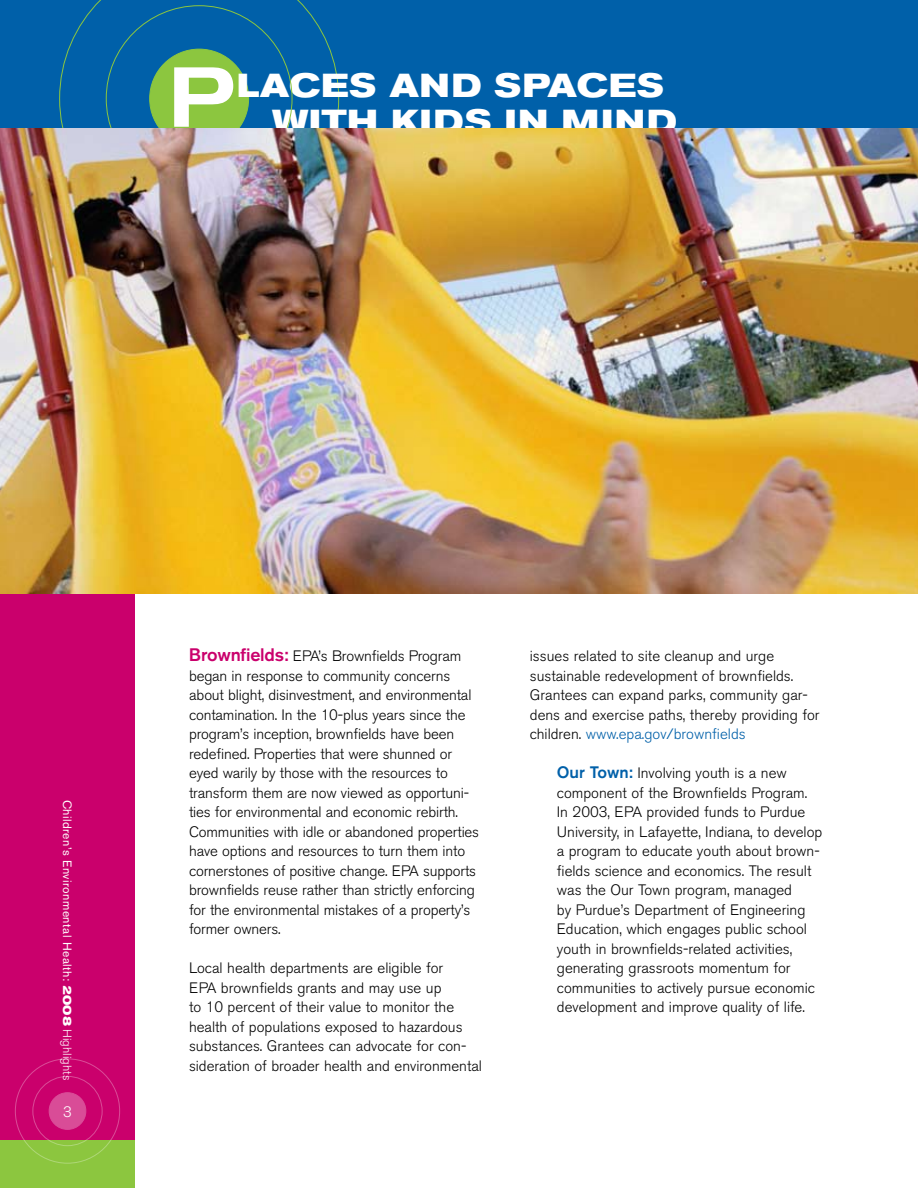
<style>
.page{position:relative;width:918px;height:1188px;background:#fff}
.page>*{position:absolute;margin:0;border:0;box-sizing:border-box;transform-origin:0 0}
.t1{font:500 expanded 84px "Akzidenz Grotesk BE";color:#fff}
.t2{font:700 expanded 33px/36px "Akzidenz Grotesk BE";letter-spacing:.03em;color:#fff}
.t3{font:300 15px/19.5px "Akzidenz Grotesk BE";color:#000}
.t4{font:300 15px "Akzidenz Grotesk BE";color:#0060a9}
.t5{font:300 15px "Akzidenz Grotesk BE";color:#fff}
.t6{font:12px "Akzidenz Grotesk BE";letter-spacing:.04em;color:#fff}
.s1{font-weight:700;font-stretch:expanded}
.s2{font-weight:300}
.s3{font-weight:500;font-size:18px;color:#ca006c}
.s4{color:#000}
.s5{font-weight:500;font-size:16.5px;color:#0060a9}
</style>
<div class="page">
<div style="left:0;top:594px;width:135px;height:594px;background:#ca006c"></div>
<div style="left:0;top:0;width:918px;height:135px;background:#0060a9"></div>
<div style="left:0;top:1141px;width:135px;height:47px;background:#8cc63f"></div>
<svg style="left:59px;top:0;width:280px;height:128px"></svg>
<div style="left:150px;top:49px;width:99px;height:99px;background:#8cc63f;border-radius:50%"></div>
<div style="left:49px;top:1093px;width:37px;height:36px;background:#d94c97;border-radius:50%"></div>
<div style="left:49px;top:1092px;width:37px;height:38px;border:1px solid #fff;border-radius:50%"></div>
<div style="left:32px;top:1076px;width:71px;height:70px;border:1px solid #fff;border-radius:50%"></div>
<img style="left:0;top:128px;width:918px;height:466px">
<p class="t1" style="left:168px;top:49px;width:68px">P</p>
<p class="t2" style="left:273px;top:68px;width:406px;text-indent:-36px">L ACES AND SPACES<br>WITH KIDS IN MIND</p>
<p class="t6" style="left:74px;top:800px;width:282px;rotate:90deg">Children’s Environmental Health: <span class="s1">2008</span> <span class="s2">Highlights</span></p>
<p class="t5" style="left:63px;top:1103px;width:10px">3</p>
<p class="t3" style="left:189px;top:647px;width:274px"><span class="s3">Brownfields:</span> EPA’s Brownfields Program</p>
<p class="t3" style="left:530px;top:647px;width:246px">issues related to site cleanup and urge</p>
<p class="t3" style="left:189px;top:666px;width:263px">began in response to community concerns</p>
<p class="t3" style="left:530px;top:666px;width:265px">sustainable redevelopment of brownfields.</p>
<p class="t3" style="left:189px;top:686px;width:284px">about blight, disinvestment, and environmental</p>
<p class="t3" style="left:530px;top:686px;width:280px">Grantees can expand parks, community gar-</p>
<p class="t3" style="left:189px;top:705px;width:278px">contamination. In the 10-plus years since the</p>
<p class="t3" style="left:530px;top:705px;width:291px">dens and exercise paths, thereby providing for</p>
<p class="t3" style="left:189px;top:725px;width:267px">program’s inception, brownfields have been</p>
<p class="t4" style="left:530px;top:726px;width:217px"><span class="s4">children.</span> www.epa.gov/brownfields</p>
<p class="t3" style="left:189px;top:744px;width:265px">redefined. Properties that were shunned or eyed warily by those with the resources to</p>
<p class="t3" style="left:557px;top:764px;width:231px"><span class="s5">Our Town:</span> Involving youth is a new</p>
<p class="t3" style="left:189px;top:783px;width:281px">transform them are now viewed as opportuni-</p>
<p class="t3" style="left:557px;top:783px;width:252px">component of the Brownfields Program.</p>
<p class="t3" style="left:189px;top:803px;width:271px">ties for environmental and economic rebirth.</p>
<p class="t3" style="left:557px;top:803px;width:250px">In 2003, EPA provided funds to Purdue</p>
<p class="t3" style="left:189px;top:822px;width:292px">Communities with idle or abandoned properties</p>
<p class="t3" style="left:557px;top:822px;width:267px">University, in Lafayette, Indiana, to develop</p>
<p class="t3" style="left:189px;top:842px;width:278px">have options and resources to turn them into</p>
<p class="t3" style="left:557px;top:842px;width:264px">a program to educate youth about brown-</p>
<p class="t3" style="left:189px;top:861px;width:289px">cornerstones of positive change. EPA supports</p>
<p class="t3" style="left:557px;top:861px;width:256px">fields science and economics. The result</p>
<p class="t3" style="left:189px;top:881px;width:288px">brownfields reuse rather than strictly enforcing</p>
<p class="t3" style="left:557px;top:881px;width:237px">was the Our Town program, managed</p>
<p class="t3" style="left:189px;top:900px;width:283px">for the environmental mistakes of a property’s</p>
<p class="t3" style="left:557px;top:900px;width:250px">by Purdue’s Department of Engineering</p>
<p class="t3" style="left:189px;top:920px;width:93px">former owners.</p>
<p class="t3" style="left:557px;top:920px;width:252px">Education, which engages public school youth in brownfields-related activities,</p>
<p class="t3" style="left:189px;top:959px;width:256px">Local health departments are eligible for</p>
<p class="t3" style="left:557px;top:959px;width:235px">generating grassroots momentum for</p>
<p class="t3" style="left:189px;top:978px;width:254px">EPA brownfields grants and may use up</p>
<p class="t3" style="left:557px;top:978px;width:260px">communities to actively pursue economic</p>
<p class="t3" style="left:189px;top:998px;width:267px">to 10 percent of their value to monitor the</p>
<p class="t3" style="left:557px;top:998px;width:250px">development and improve quality of life.</p>
<p class="t3" style="left:189px;top:1017px;width:295px">health of populations exposed to hazardous substances. Grantees can advocate for con&shy;sideration of broader health and environmental</p>
</div>
